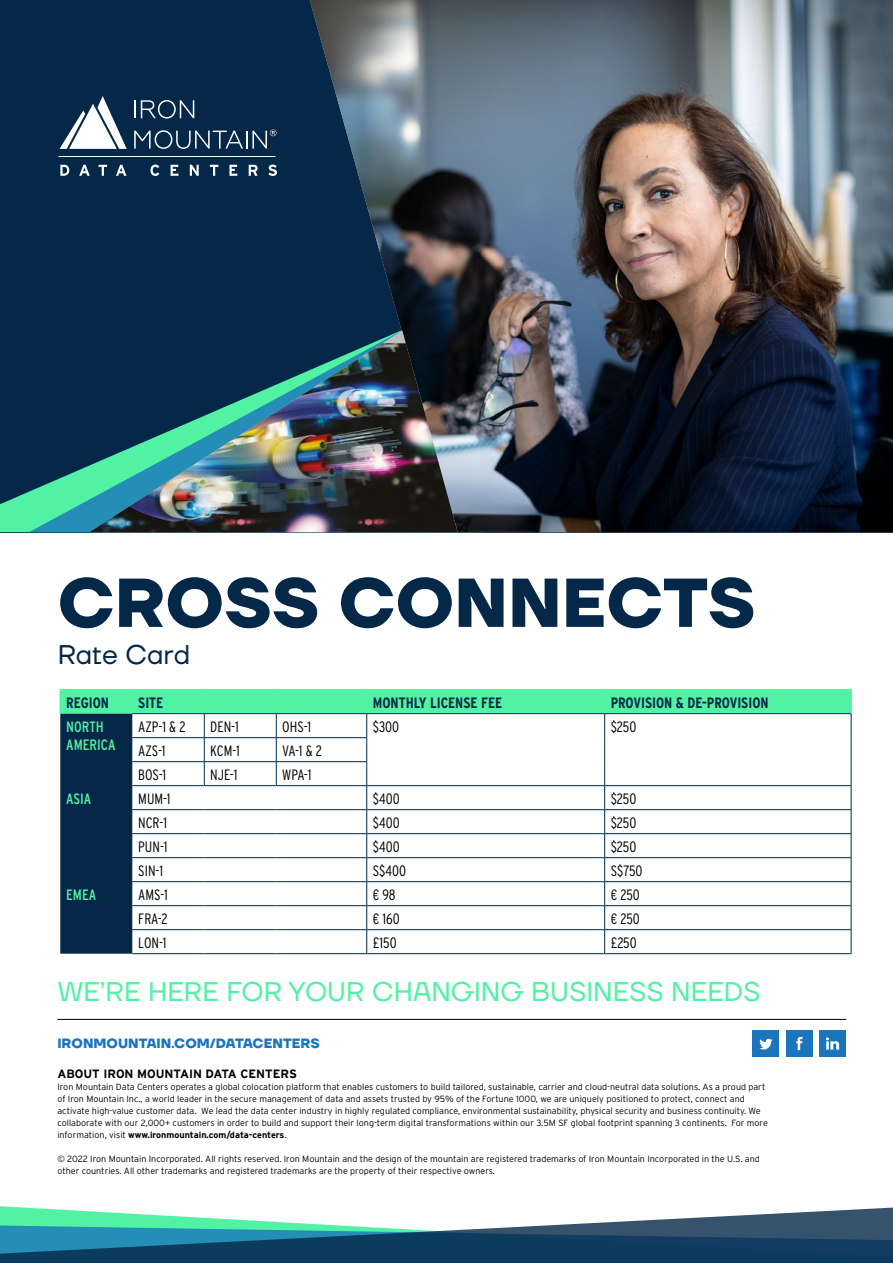
<style>
.page{position:relative;width:893px;height:1263px;background:#fff}
.page>*{position:absolute;margin:0;border:0;box-sizing:border-box;transform-origin:0 0}
.t1{font:700 69px "TT Firs Neue";color:#052848}
.t2{font:27px "TT Firs Neue";color:#51f2a4}
.t3{font:27px "TT Firs Neue";color:#052848}
.t4{font:300 15px "Interstate Condensed";color:#000}
.t5{font:700 15px "Interstate Condensed";color:#052848}
.t6{font:15px/18px "Interstate Condensed";color:#51f2a4}
.t7{font:700 13.5px "TT Firs Neue";color:#1b75bc}
.t8{font:700 12px "Interstate";color:#000}
.t9{font:300 9px/12px "Interstate";color:#000}
.s1{font-weight:700}
</style>
<div class="page">
<div style="left:0;top:0;width:893px;height:532px;background:#052848"></div>
<svg style="left:0;top:491px;width:29px;height:41px"></svg>
<svg style="left:29px;top:465px;width:60px;height:67px;fill:#51f2a4"></svg>
<img style="left:310px;top:0;width:583px;height:532px">
<svg style="left:60px;top:165px;width:9px;height:11px"></svg>
<svg style="left:79px;top:165px;width:11px;height:11px"></svg>
<svg style="left:99px;top:165px;width:8px;height:11px"></svg>
<svg style="left:116px;top:165px;width:10px;height:11px"></svg>
<svg style="left:150px;top:165px;width:9px;height:11px"></svg>
<svg style="left:171px;top:165px;width:7px;height:11px"></svg>
<svg style="left:190px;top:165px;width:9px;height:11px"></svg>
<svg style="left:210px;top:165px;width:8px;height:11px"></svg>
<svg style="left:229px;top:165px;width:8px;height:11px"></svg>
<svg style="left:249px;top:165px;width:9px;height:11px"></svg>
<svg style="left:268px;top:165px;width:9px;height:11px"></svg>
<hr style="left:58px;top:156px;width:217px;height:1px;background:#fff">
<svg style="left:60px;top:96px;width:67px;height:53px"></svg>
<svg style="left:134px;top:100px;width:60px;height:19px"></svg>
<svg style="left:134px;top:130px;width:142px;height:19px"></svg>
<svg style="left:310px;top:330px;width:148px;height:13px"></svg>
<img style="left:89px;top:343px;width:369px;height:189px">
<hr style="left:60px;top:689px;width:72px;height:1px;background:#51f2a4">
<svg style="left:60px;top:690px;width:792px;height:264px"></svg>
<hr style="left:132px;top:689px;width:72px;height:1px;background:#51f2a4">
<hr style="left:204px;top:689px;width:72px;height:1px;background:#51f2a4">
<hr style="left:276px;top:689px;width:91px;height:1px;background:#51f2a4">
<hr style="left:367px;top:689px;width:238px;height:1px;background:#51f2a4">
<hr style="left:605px;top:689px;width:247px;height:1px;background:#51f2a4">
<hr style="left:850px;top:690px;width:2px;height:23px;background:#51f2a4">
<svg style="left:0;top:1207px;width:893px;height:56px"></svg>
<hr style="left:57px;top:1019px;width:789px;height:1px;background:#000">
<div style="left:819px;top:1030px;width:27px;height:27px;background:#1b75bc"></div>
<svg style="left:826px;top:1037px;width:13px;height:12px"></svg>
<div style="left:786px;top:1030px;width:27px;height:27px;background:#1b75bc"></div>
<svg style="left:796px;top:1037px;width:7px;height:13px"></svg>
<div style="left:753px;top:1030px;width:26px;height:27px;background:#1b75bc"></div>
<svg style="left:759px;top:1039px;width:13px;height:10px"></svg>
<h1 class="t1" style="left:58px;top:555px;width:699px">CROSS CONNECTS</h1>
<h2 class="t3" style="left:58px;top:636px;width:134px">Rate Card</h2>
<h3 class="t5" style="left:66px;top:694px;width:44px">REGION</h3>
<h3 class="t5" style="left:138px;top:694px;width:27px">SITE</h3>
<h3 class="t5" style="left:373px;top:694px;width:131px">MONTHLY LICENSE FEE</h3>
<h3 class="t5" style="left:611px;top:694px;width:160px">PROVISION &amp; DE-PROVISION</h3>
<h3 class="t6" style="left:66px;top:717px;width:51px">NORTH<br>AMERICA</h3>
<h3 class="t4" style="left:138px;top:718px;width:49px">AZP-1 &amp; 2</h3>
<h3 class="t4" style="left:210px;top:718px;width:30px">DEN-1</h3>
<h3 class="t4" style="left:282px;top:718px;width:30px">OHS-1</h3>
<h3 class="t4" style="left:373px;top:718px;width:28px">$300</h3>
<h3 class="t4" style="left:611px;top:718px;width:27px">$250</h3>
<h3 class="t4" style="left:138px;top:742px;width:29px">AZS-1</h3>
<h3 class="t4" style="left:210px;top:742px;width:31px">KCM-1</h3>
<h3 class="t4" style="left:282px;top:742px;width:41px">VA-1 &amp; 2</h3>
<h3 class="t4" style="left:138px;top:766px;width:30px">BOS-1</h3>
<h3 class="t4" style="left:210px;top:766px;width:29px">NJE-1</h3>
<h3 class="t4" style="left:282px;top:766px;width:31px">WPA-1</h3>
<h3 class="t6" style="left:66px;top:789px;width:27px">ASIA</h3>
<h3 class="t4" style="left:138px;top:790px;width:34px">MUM-1</h3>
<h3 class="t4" style="left:373px;top:790px;width:28px">$400</h3>
<h3 class="t4" style="left:611px;top:790px;width:27px">$250</h3>
<h3 class="t4" style="left:138px;top:814px;width:30px">NCR-1</h3>
<h3 class="t4" style="left:373px;top:814px;width:28px">$400</h3>
<h3 class="t4" style="left:611px;top:814px;width:27px">$250</h3>
<h3 class="t4" style="left:138px;top:838px;width:31px">PUN-1</h3>
<h3 class="t4" style="left:373px;top:838px;width:28px">$400</h3>
<h3 class="t4" style="left:611px;top:838px;width:27px">$250</h3>
<h3 class="t4" style="left:138px;top:862px;width:26px">SIN-1</h3>
<h3 class="t4" style="left:373px;top:862px;width:35px">S$400</h3>
<h3 class="t4" style="left:611px;top:862px;width:33px">S$750</h3>
<h3 class="t6" style="left:66px;top:885px;width:31px">EMEA</h3>
<h3 class="t4" style="left:138px;top:886px;width:31px">AMS-1</h3>
<h3 class="t4" style="left:373px;top:886px;width:24px">€ 98</h3>
<h3 class="t4" style="left:611px;top:886px;width:31px">€ 250</h3>
<h3 class="t4" style="left:138px;top:910px;width:31px">FRA-2</h3>
<h3 class="t4" style="left:373px;top:910px;width:29px">€ 160</h3>
<h3 class="t4" style="left:611px;top:910px;width:31px">€ 250</h3>
<h3 class="t4" style="left:138px;top:934px;width:30px">LON-1</h3>
<h3 class="t4" style="left:373px;top:934px;width:26px">£150</h3>
<h3 class="t4" style="left:611px;top:934px;width:28px">£250</h3>
<h2 class="t2" style="left:57px;top:973px;width:705px">WE’RE HERE FOR YOUR CHANGING BUSINESS NEEDS</h2>
<h3 class="t7" style="left:57px;top:1034px;width:264px">IRONMOUNTAIN.COM/DATACENTERS</h3>
<h3 class="t8" style="left:57px;top:1067px;width:241px">ABOUT IRON MOUNTAIN DATA CENTERS</h3>
<p class="t9" style="left:57px;top:1080px;width:712px">Iron Mountain Data Centers operates a global colocation platform that enables customers to build tailored, sustainable, carrier and cloud-neutral data solutions. As a proud part of Iron Mountain Inc., a world leader in the secure management of data and assets trusted by 95% of the Fortune 1000, we are uniquely positioned to protect, connect and activate high-value customer data. We lead the data center industry in highly regulated compliance, environmental sustainability, physical security and business continuity. We collaborate with our 2,000+ customers in order to build and support their long-term digital transformations within our 3.5M SF global footprint spanning 3 continents. For more information, visit <span class="s1">www.ironmountain.com/data-centers</span>.</p>
<p class="t9" style="left:57px;top:1152px;width:704px">© 2022 Iron Mountain Incorporated. All rights reserved. Iron Mountain and the design of the mountain are registered trademarks of Iron Mountain Incorporated in the U.S. and other countries. All other trademarks and registered trademarks are the property of their respective owners.</p>
</div>
